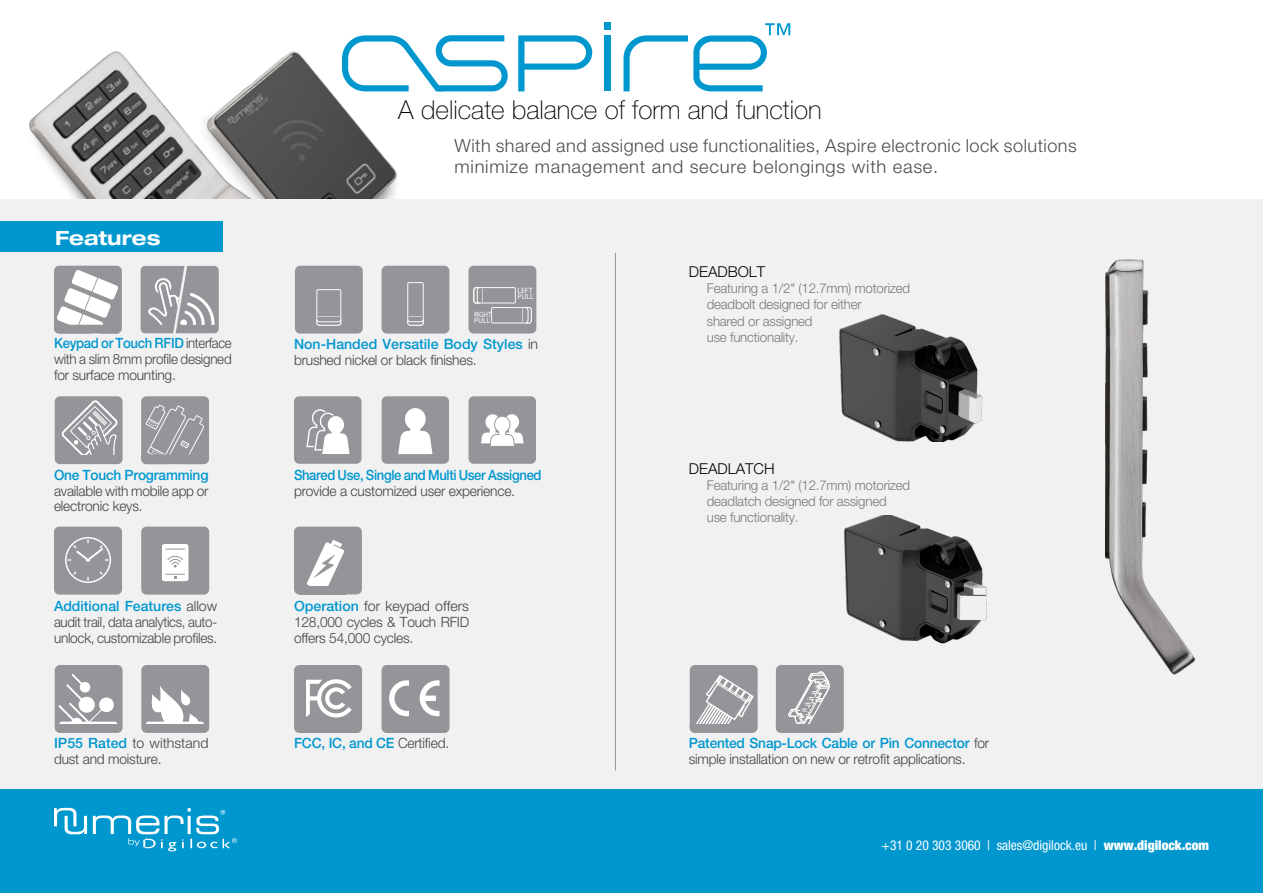
<style>
.page{position:relative;width:1263px;height:893px;background:#fff}
.page>*{position:absolute;margin:0;border:0;box-sizing:border-box;transform-origin:0 0}
.t1{font:100 26.1px "Helvetica Neue LT Std";color:#000}
.t2{font:700 expanded 19.65px "Helvetica Neue LT Std";color:#fff}
.t3{font:300 18px/21.6px "Helvetica Neue LT Std";letter-spacing:.025em;color:#4d4d4f}
.t4{font:300 15px "Helvetica Neue LT Std";color:#000}
.t5{font:300 14.1px/15.9px "Helvetica Neue LT Std";letter-spacing:-.015em;color:#414042}
.t6{font:300 14.1px/15.9px "Helvetica Neue LT Std";letter-spacing:-.015em;color:#414042;text-align:justify;scale:.93 1}
.t7{font:500 14.1px "Helvetica Neue LT Std";letter-spacing:-.025em;color:#0097cf}
.t8{font:500 14.1px "Helvetica Neue LT Std";letter-spacing:-.025em;color:#0097cf;scale:.92 1}
.t9{font:300 13.5px/16.2px "Helvetica Neue LT Std";letter-spacing:-.015em;color:#77787b}
.t10{font:condensed 13.5px "Helvetica Neue LT Std";color:#fff}
.t11{font:800 condensed 7.65px/6.8px "Akzidenz Grotesk BE";color:#fff;scale:.88 1}
.t12{font:800 condensed 7.65px/6.8px "Akzidenz Grotesk BE";color:#fff}
.s1{font-weight:500;color:#0097cf}
.s2{font-weight:300;color:#414042}
.s3{font-weight:900}
</style>
<div class="page">
<img style="left:266px;top:51px;width:178px;height:149px">
<img style="left:20px;top:51px;width:246px;height:149px">
<svg style="left:518px;top:35px;width:74px;height:56px"></svg>
<div style="left:604px;top:35px;width:6px;height:56px;background:#0097cf"></div>
<div style="left:604px;top:22px;width:6px;height:8px;background:#0097cf"></div>
<svg style="left:623px;top:23px;width:167px;height:68px"></svg>
<svg style="left:342px;top:35px;width:166px;height:56px"></svg>
<div style="left:0;top:200px;width:1263px;height:601px;background:#f1f1f2"></div>
<hr style="left:615px;top:253px;width:1px;height:517px;background:#939598">
<div style="left:0;top:789px;width:1263px;height:104px;background:#0097cf"></div>
<svg style="left:54px;top:808px;width:33px;height:26px"></svg>
<svg style="left:93px;top:808px;width:144px;height:43px"></svg>
<div style="left:55px;top:396px;width:68px;height:68px;background:#939598;border-radius:5px"></div>
<svg style="left:61px;top:400px;width:57px;height:55px"></svg>
<div style="left:141px;top:396px;width:68px;height:68px;background:#939598;border-radius:5px"></div>
<svg style="left:141px;top:405px;width:63px;height:59px"></svg>
<div style="left:382px;top:266px;width:67px;height:68px;background:#939598;border-radius:5px"></div>
<svg style="left:407px;top:282px;width:17px;height:44px"></svg>
<div style="left:468px;top:266px;width:68px;height:68px;background:#939598;border-radius:5px"></div>
<svg style="left:473px;top:287px;width:59px;height:36px"></svg>
<div style="left:295px;top:266px;width:68px;height:68px;background:#939598;border-radius:5px"></div>
<svg style="left:316px;top:289px;width:25px;height:37px"></svg>
<div style="left:141px;top:665px;width:68px;height:68px;background:#939598;border-radius:5px"></div>
<svg style="left:146px;top:686px;width:58px;height:38px"></svg>
<div style="left:55px;top:665px;width:68px;height:68px;background:#939598;border-radius:5px"></div>
<hr style="left:59px;top:722px;width:58px;height:4px;background:#fff;border-radius:2px">
<div style="left:58px;top:724px;width:62px;height:7px;background:#939598"></div>
<svg style="left:58px;top:673px;width:57px;height:51px"></svg>
<div style="left:0;top:221px;width:222px;height:31px;background:#0097cf"></div>
<div style="left:54px;top:266px;width:68px;height:68px;background:#939598;border-radius:5px"></div>
<svg style="left:54px;top:270px;width:65px;height:64px"></svg>
<svg style="left:140px;top:266px;width:79px;height:68px;background:#a3a5a8"></svg>
<img style="left:839px;top:314px;width:144px;height:128px">
<img style="left:844px;top:515px;width:143px;height:129px">
<div style="left:294px;top:527px;width:68px;height:67px;background:#939598;border-radius:5px"></div>
<svg style="left:307px;top:540px;width:37px;height:46px"></svg>
<div style="left:690px;top:665px;width:68px;height:68px;background:#939598;border-radius:5px"></div>
<svg style="left:690px;top:675px;width:64px;height:58px"></svg>
<div style="left:776px;top:665px;width:68px;height:68px;background:#939598;border-radius:5px"></div>
<svg style="left:776px;top:671px;width:54px;height:62px"></svg>
<div style="left:294px;top:396px;width:67px;height:68px;background:#939598;border-radius:5px"></div>
<svg style="left:306px;top:409px;width:44px;height:45px"></svg>
<div style="left:382px;top:396px;width:67px;height:68px;background:#939598;border-radius:5px"></div>
<svg style="left:398px;top:408px;width:34px;height:46px"></svg>
<div style="left:468px;top:396px;width:68px;height:68px;background:#939598;border-radius:5px"></div>
<svg style="left:481px;top:414px;width:43px;height:32px"></svg>
<div style="left:54px;top:527px;width:68px;height:68px;background:#939598;border-radius:5px"></div>
<svg style="left:65px;top:537px;width:46px;height:46px"></svg>
<div style="left:141px;top:527px;width:68px;height:68px;background:#939598;border-radius:5px"></div>
<div style="left:162px;top:544px;width:26px;height:37px;background:#fff;border-radius:2px"></div>
<svg style="left:166px;top:574px;width:19px;height:4px"></svg>
<svg style="left:166px;top:549px;width:19px;height:19px"></svg>
<img style="left:1106px;top:259px;width:90px;height:416px">
<div style="left:294px;top:665px;width:68px;height:68px;background:#939598;border-radius:5px"></div>
<svg style="left:306px;top:679px;width:46px;height:38px"></svg>
<div style="left:382px;top:665px;width:67px;height:68px;background:#939598;border-radius:5px"></div>
<svg style="left:389px;top:680px;width:20px;height:36px"></svg>
<svg style="left:420px;top:680px;width:19px;height:36px"></svg>
<h2 class="t2" style="left:55px;top:225px;width:107px">Features</h2>
<p class="t6" style="left:54px;top:335px;width:193px"><span class="s1">Keypad or Touch RFID</span> interface with a slim 8mm profile designed for surface mounting.</p>
<p class="t7" style="left:54px;top:466px;width:156px">One Touch Programming</p>
<p class="t5" style="left:54px;top:482px;width:156px">available with mobile app or electronic keys.</p>
<p class="t5" style="left:54px;top:597px;width:165px;text-align:justify"><span class="s1">Additional Features</span> allow audit trail, data analytics, auto&shy;unlock, customizable profiles.</p>
<p class="t5" style="left:54px;top:735px;width:156px"><span class="s1">IP55 Rated</span> to withstand dust and moisture.</p>
<h1 class="t1" style="left:398px;top:95px;width:425px">A delicate balance of form and function</h1>
<p class="t3" style="left:454px;top:134px;width:624px">With shared and assigned use functionalities, Aspire electronic lock solutions minimize management and secure belongings with ease.</p>
<p class="t11" style="left:474px;top:311px;width:21px">RIGHT<br>PULL</p>
<p class="t12" style="left:517px;top:286px;width:18px">LEFT<br>PULL</p>
<p class="t5" style="left:294px;top:335px;width:246px"><span class="s1">Non-Handed Versatile Body Styles</span> in brushed nickel or black finishes.</p>
<p class="t8" style="left:294px;top:466px;width:271px">Shared Use, Single and Multi User Assigned</p>
<p class="t5" style="left:294px;top:482px;width:223px">provide a customized user experience.</p>
<p class="t5" style="left:294px;top:597px;width:177px;text-align:justify"><span class="s1">Operation</span> for keypad offers 128,000 cycles &amp; Touch RFID offers 54,000 cycles.</p>
<p class="t7" style="left:294px;top:735px;width:157px">FCC, IC, and CE <span class="s2">Certified.</span></p>
<p class="t4" style="left:689px;top:262px;width:78px">DEADBOLT</p>
<p class="t9" style="left:707px;top:280px;width:205px">Featuring a 1/2" (12.7mm) motorized deadbolt designed for either<br>shared or assigned<br>use functionality.</p>
<p class="t4" style="left:689px;top:459px;width:87px">DEADLATCH</p>
<p class="t9" style="left:707px;top:477px;width:205px">Featuring a 1/2" (12.7mm) motorized deadlatch designed for assigned<br>use functionality.</p>
<p class="t5" style="left:689px;top:735px;width:302px"><span class="s1">Patented Snap-Lock Cable or Pin Connector</span> for simple installation on new or retrofit applications.</p>
<p class="t10" style="left:882px;top:837px;width:329px">+31 0 20 303 3060 | sales@digilock.eu | <span class="s3">www.digilock.com</span></p>
</div>
